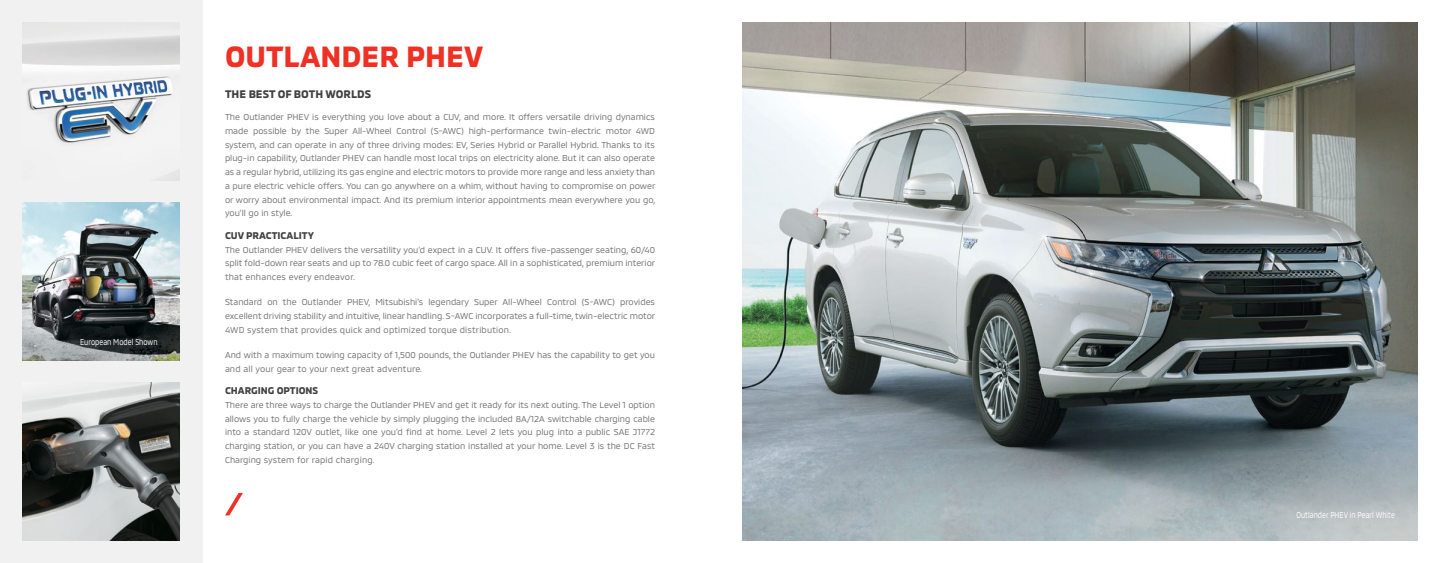
<style>
.page{position:relative;width:1440px;height:563px;background:#fff}
.page>*{position:absolute;margin:0;border:0;box-sizing:border-box;transform-origin:0 0}
.t1{font:700 30px "MMC";color:#ee3124}
.t2{font:700 11.25px "MMC";color:#414042}
.t3{font:700 10px "MMC";color:#414042}
.t4{font:8.75px/13.8px "MMC";color:#717073;text-align:justify}
.t5{font:8.75px "MMC";color:#fff;scale:.8 1}
</style>
<div class="page">
<div style="left:0;top:0;width:202px;height:562px;background:#f1f1f1"></div>
<img style="left:22px;top:202px;width:158px;height:158px">
<img style="left:742px;top:22px;width:676px;height:518px">
<img style="left:22px;top:22px;width:158px;height:158px">
<img style="left:22px;top:383px;width:158px;height:157px">
<svg style="left:225px;top:492px;width:18px;height:23px"></svg>
<p class="t5" style="left:80px;top:335px;width:98px">European Model Shown</p>
<h1 class="t1" style="left:225px;top:32px;width:260px">OUTLANDER PHEV</h1>
<p class="t2" style="left:225px;top:85px;width:148px">THE BEST OF BOTH WORLDS</p>
<p class="t4" style="left:225px;top:109px;width:432px">The Outlander PHEV is everything you love about a CUV, and more. It offers versatile driving dynamics made possible by the Super All-Wheel Control (S-AWC) high-performance twin-electric motor 4WD system, and can operate in any of three driving modes: EV, Series Hybrid or Parallel Hybrid. Thanks to its plug-in capability, Outlander PHEV can handle most local trips on electricity alone. But it can also operate as a regular hybrid, utilizing its gas engine and electric motors to provide more range and less anxiety than a pure electric vehicle offers. You can go anywhere on a whim, without having to compromise on power or worry about environmental impact. And its premium interior appointments mean everywhere you go, you’ll go in style.</p>
<p class="t3" style="left:225px;top:227px;width:91px">CUV PRACTICALITY</p>
<p class="t4" style="left:225px;top:241px;width:432px">The Outlander PHEV delivers the versatility you’d expect in a CUV. It offers five-passenger seating, 60/40 split fold-down rear seats and up to 78.0 cubic feet of cargo space. All in a sophisticated, premium interior that enhances every endeavor.</p>
<p class="t4" style="left:225px;top:294px;width:432px">Standard on the Outlander PHEV, Mitsubishi’s legendary Super All-Wheel Control (S-AWC) provides excellent driving stability and intuitive, linear handling. S-AWC incorporates a full-time, twin-electric motor 4WD system that provides quick and optimized torque distribution.</p>
<p class="t4" style="left:225px;top:346px;width:432px">And with a maximum towing capacity of 1,500 pounds, the Outlander PHEV has the capability to get you and all your gear to your next great adventure.</p>
<p class="t3" style="left:225px;top:382px;width:95px">CHARGING OPTIONS</p>
<p class="t4" style="left:225px;top:396px;width:432px">There are three ways to charge the Outlander PHEV and get it ready for its next outing. The Level 1 option allows you to fully charge the vehicle by simply plugging the included 8A/12A switchable charging cable into a standard 120V outlet, like one you’d find at home. Level 2 lets you plug into a public SAE J1772 charging station, or you can have a 240V charging station installed at your home. Level 3 is the DC Fast Charging system for rapid charging.</p>
<p class="t5" style="left:1296px;top:507px;width:125px">Outlander PHEV in Pearl White</p>
</div>
